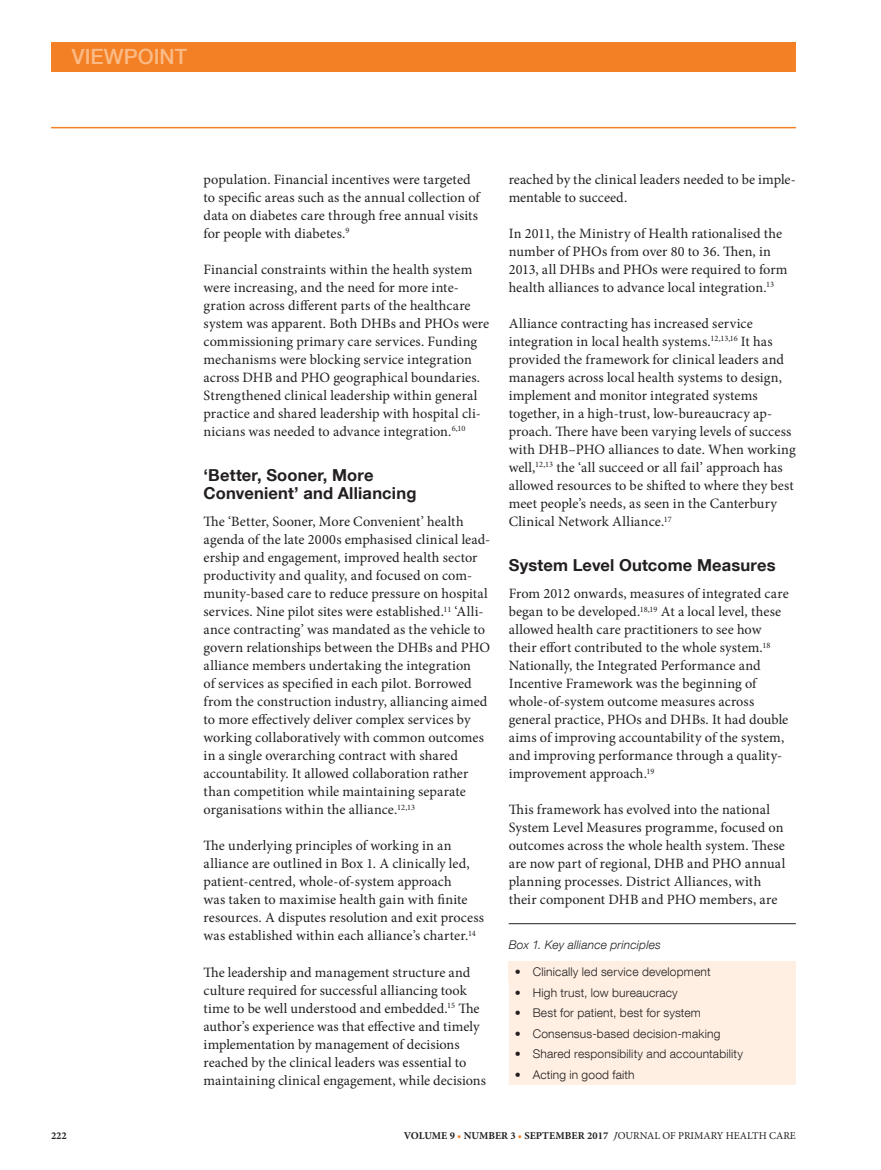
<style>
.page{position:relative;width:881px;height:1170px;background:#fff}
.page>*{position:absolute;margin:0;border:0;box-sizing:border-box;transform-origin:0 0}
.t1{font:500 21px "Helvetica Neue LT Com";color:#fbbb87}
.t2{font:700 16.5px/18px "Helvetica Neue LT Com";letter-spacing:.01em;color:#231f20}
.t3{font:14.25px/18px "Minion Pro";color:#231f20}
.t4{font:300 12px "Helvetica Neue LT Com";letter-spacing:.015em;color:#231f20}
.t5{font:italic 300 12px "Helvetica Neue LT Com";letter-spacing:.015em;color:#231f20}
.t6{font:10.5px "Minion Pro";letter-spacing:-.005em;color:#231f20}
.t7{font:700 10.5px "Minion Pro";color:#231f20}
.s1{color:#f48026}
.s2{font-weight:700}
.s3{font-style:italic}
</style>
<div class="page">
<div style="left:51px;top:43px;width:744px;height:29px;background:#f48026"></div>
<hr style="left:51px;top:127px;width:744px;height:1px;background:#f48026">
<hr style="left:508px;top:923px;width:287px;height:1px;background:#231f20">
<div style="left:508px;top:961px;width:287px;height:20px;background:#feefe2"></div>
<div style="left:508px;top:981px;width:287px;height:103px;background:#feefe2"></div>
<h1 class="t1" style="left:72px;top:44px;width:117px">VIEWPOINT</h1>
<p class="t3" style="left:203px;top:170px;width:277px">population. Financial incentives were targeted to specific areas such as the annual collection of data on diabetes care through free annual visits for people with diabetes.<sup>9</sup></p>
<p class="t3" style="left:203px;top:260px;width:287px">Financial constraints within the health system were increasing, and the need for more inte&shy;gration across different parts of the healthcare system was apparent. Both DHBs and PHOs were commissioning primary care services. Funding mechanisms were blocking service integration across DHB and PHO geographical boundaries.<br>Strengthened clinical leadership within general practice and shared leadership with hospital cli&shy;nicians was needed to advance integration.<sup>6,10</sup></p>
<p class="t2" style="left:203px;top:466px;width:214px">‘Better, Sooner, More<br>Convenient’ and Alliancing</p>
<p class="t3" style="left:203px;top:512px;width:288px">The ‘Better, Sooner, More Convenient’ health agenda of the late 2000s emphasised clinical lead&shy;ership and engagement, improved health sector productivity and quality, and focused on com&shy;munity-based care to reduce pressure on hospital services. Nine pilot sites were established.<sup>11</sup> ‘Alli&shy;ance contracting’ was mandated as the vehicle to govern relationships between the DHBs and PHO alliance members undertaking the integration<br>of services as specified in each pilot. Borrowed from the construction industry, alliancing aimed to more effectively deliver complex services by working collaboratively with common outcomes in a single overarching contract with shared accountability. It allowed collaboration rather than competition while maintaining separate organisations within the alliance.<sup>12,13</sup></p>
<p class="t3" style="left:203px;top:836px;width:282px">The underlying principles of working in an alliance are outlined in Box 1. A clinically led, patient-centred, whole-of-system approach<br>was taken to maximise health gain with finite resources. A disputes resolution and exit process was established within each alliance’s charter.<sup>14</sup></p>
<p class="t3" style="left:203px;top:962px;width:284px">The leadership and management structure and culture required for successful alliancing took time to be well understood and embedded.<sup>15</sup> The author’s experience was that effective and timely implementation by management of decisions reached by the clinical leaders was essential to maintaining clinical engagement, while decisions</p>
<p class="t3" style="left:508px;top:170px;width:288px">reached by the clinical leaders needed to be imple&shy;mentable to succeed.</p>
<p class="t3" style="left:508px;top:224px;width:280px">In 2011, the Ministry of Health rationalised the number of PHOs from over 80 to 36. Then, in 2013, all DHBs and PHOs were required to form health alliances to advance local integration.<sup>13</sup></p>
<p class="t3" style="left:508px;top:314px;width:288px">Alliance contracting has increased service integration in local health systems.<sup>12,13,16</sup> It has provided the framework for clinical leaders and managers across local health systems to design, implement and monitor integrated systems together, in a high-trust, low-bureaucracy ap&shy;proach. There have been varying levels of success with DHB–PHO alliances to date. When working well,<sup>12,13</sup> the ‘all succeed or all fail’ approach has allowed resources to be shifted to where they best meet people’s needs, as seen in the Canterbury Clinical Network Alliance.<sup>17</sup></p>
<p class="t2" style="left:508px;top:556px;width:268px">System Level Outcome Measures</p>
<p class="t3" style="left:508px;top:584px;width:281px">From 2012 onwards, measures of integrated care began to be developed.<sup>18,19</sup> At a local level, these allowed health care practitioners to see how their effort contributed to the whole system.<sup>18<br></sup>Nationally, the Integrated Performance and Incentive Framework was the beginning of whole-of-system outcome measures across general practice, PHOs and DHBs. It had double aims of improving accountability of the system, and improving performance through a quality&shy;improvement approach.<sup>19</sup></p>
<p class="t3" style="left:508px;top:800px;width:278px">This framework has evolved into the national System Level Measures programme, focused on outcomes across the whole health system. These are now part of regional, DHB and PHO annual planning processes. District Alliances, with their component DHB and PHO members, are</p>
<p class="t5" style="left:508px;top:937px;width:154px">Box 1. Key alliance principles</p>
<p class="t4" style="left:514px;top:964px;width:197px">• Clinically led service development</p>
<p class="t4" style="left:514px;top:984px;width:164px">• High trust, low bureaucracy</p>
<p class="t4" style="left:514px;top:1005px;width:187px">• Best for patient, best for system</p>
<p class="t4" style="left:514px;top:1026px;width:207px">• Consensus-based decision-making</p>
<p class="t4" style="left:514px;top:1046px;width:230px">• Shared responsibility and accountability</p>
<p class="t4" style="left:514px;top:1067px;width:121px">• Acting in good faith</p>
<p class="t7" style="left:51px;top:1128px;width:17px">222</p>
<p class="t7" style="left:404px;top:1128px;width:154px">VOLUME 9 <span class="s1">•</span> NUMBER 3 <span class="s1">•</span> SEPTEMBER</p>
<p class="t6" style="left:587px;top:1128px;width:105px"><span class="s2">2017</span> <span class="s3">J</span>OURNAL OF PRIMAR</p>
<p class="t6" style="left:716px;top:1128px;width:25px">Y HEALT</p>
<p class="t6" style="left:758px;top:1128px;width:25px">H CARE</p>
</div>
